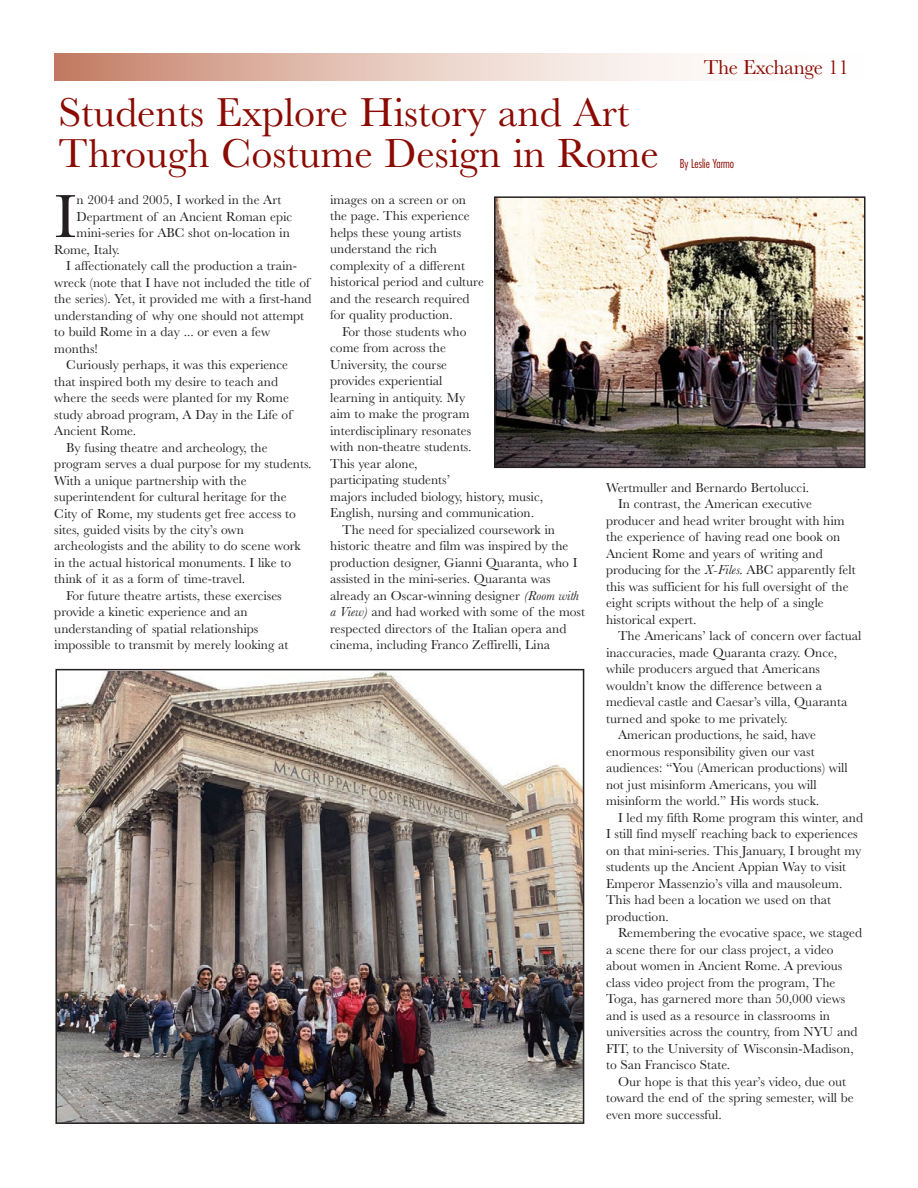
<style>
.page{position:relative;width:918px;height:1188px;background:#fff}
.page>*{position:absolute;margin:0;border:0;box-sizing:border-box;transform-origin:0 0}
.t1{font:63.3px "Baskerville";color:#231f20}
.t2{font:42px/40.5px "Baskerville";color:#8b0a02}
.t3{font:21px "Baskerville";letter-spacing:-.02em;color:#8b0a02}
.t4{font:13.5px/16.5px "Baskerville";color:#231f20}
.t5{font:300 condensed 12px "Futura Com";color:#8b0a02}
.s1{font-style:italic}
</style>
<div class="page">
<svg style="left:54px;top:54px;width:640px;height:27px"></svg>
<img style="left:497px;top:199px;width:366px;height:266px">
<div style="left:494px;top:196px;width:372px;height:272px;border:2px solid #231f20"></div>
<img style="left:58px;top:672px;width:523px;height:449px">
<div style="left:55px;top:669px;width:529px;height:455px;border:2px solid #231f20"></div>
<h2 class="t2" style="left:58px;top:93px;width:602px">Students Explore History and Art<br>Through Costume Design in Rome</h2>
<h3 class="t3" style="left:704px;top:55px;width:147px">The Exchange 11</h3>
<p class="t5" style="left:680px;top:156px;width:56px">By Leslie Yarmo</p>
<h1 class="t1" style="left:54px;top:180px;width:24px">I</h1>
<p class="t4" style="left:77px;top:191px;width:206px">n 2004 and 2005, I worked in the Art</p>
<p class="t4" style="left:77px;top:208px;width:217px">Department of an Ancient Roman epic</p>
<p class="t4" style="left:77px;top:224px;width:215px">mini-series for ABC shot on-location in</p>
<p class="t4" style="left:54px;top:241px;width:67px">Rome, Italy.</p>
<p class="t4" style="left:66px;top:257px;width:232px">I affectionately call the production a train-</p>
<p class="t4" style="left:54px;top:274px;width:257px">wreck (note that I have not included the title of</p>
<p class="t4" style="left:54px;top:290px;width:259px">the series). Yet, it provided me with a first-hand</p>
<p class="t4" style="left:54px;top:307px;width:251px">understanding of why one should not attempt</p>
<p class="t4" style="left:54px;top:323px;width:217px">to build Rome in a day ... or even a few</p>
<p class="t4" style="left:54px;top:340px;width:45px">months!</p>
<p class="t4" style="left:66px;top:356px;width:223px">Curiously perhaps, it was this experience</p>
<p class="t4" style="left:54px;top:373px;width:225px">that inspired both my desire to teach and</p>
<p class="t4" style="left:54px;top:389px;width:236px">where the seeds were planted for my Rome</p>
<p class="t4" style="left:54px;top:406px;width:239px">study abroad program, A Day in the Life of</p>
<p class="t4" style="left:54px;top:422px;width:83px">Ancient Rome.</p>
<p class="t4" style="left:66px;top:439px;width:203px">By fusing theatre and archeology, the</p>
<p class="t4" style="left:54px;top:455px;width:259px">program serves a dual purpose for my students.</p>
<p class="t4" style="left:54px;top:472px;width:194px">With a unique partnership with the</p>
<p class="t4" style="left:54px;top:488px;width:234px">superintendent for cultural heritage for the</p>
<p class="t4" style="left:54px;top:505px;width:243px">City of Rome, my students get free access to</p>
<p class="t4" style="left:54px;top:521px;width:191px">sites, guided visits by the city’s own</p>
<p class="t4" style="left:54px;top:538px;width:248px">archeologists and the ability to do scene work</p>
<p class="t4" style="left:54px;top:554px;width:238px">in the actual historical monuments. I like to</p>
<p class="t4" style="left:54px;top:571px;width:193px">think of it as a form of time-travel.</p>
<p class="t4" style="left:66px;top:587px;width:217px">For future theatre artists, these exercises</p>
<p class="t4" style="left:54px;top:604px;width:195px">provide a kinetic experience and an</p>
<p class="t4" style="left:54px;top:620px;width:206px">understanding of spatial relationships</p>
<p class="t4" style="left:54px;top:637px;width:236px">impossible to transmit by merely looking at</p>
<p class="t4" style="left:330px;top:191px;width:155px">images on a screen or on the page. This experience helps these young artists understand the rich complexity of a different historical period and culture and the research required for quality production.</p>
<p class="t4" style="left:342px;top:323px;width:126px">For those students who</p>
<p class="t4" style="left:330px;top:340px;width:117px">come from across the</p>
<p class="t4" style="left:330px;top:356px;width:118px">University, the course</p>
<p class="t4" style="left:330px;top:373px;width:114px">provides experiential</p>
<p class="t4" style="left:330px;top:389px;width:137px">learning in antiquity. My</p>
<p class="t4" style="left:330px;top:406px;width:141px">aim to make the program</p>
<p class="t4" style="left:330px;top:422px;width:143px">interdisciplinary resonates</p>
<p class="t4" style="left:330px;top:439px;width:143px">with non-theatre students.</p>
<p class="t4" style="left:330px;top:455px;width:89px">This year alone,</p>
<p class="t4" style="left:330px;top:472px;width:121px">participating students’</p>
<p class="t4" style="left:330px;top:488px;width:214px">majors included biology, history, music,</p>
<p class="t4" style="left:330px;top:505px;width:205px">English, nursing and communication.</p>
<p class="t4" style="left:342px;top:521px;width:214px">The need for specialized coursework in</p>
<p class="t4" style="left:330px;top:538px;width:240px">historic theatre and film was inspired by the</p>
<p class="t4" style="left:330px;top:554px;width:249px">production designer, Gianni Quaranta, who I</p>
<p class="t4" style="left:330px;top:571px;width:222px">assisted in the mini-series. Quaranta was</p>
<p class="t4" style="left:330px;top:587px;width:250px">already an Oscar-winning designer <span class="s1">(Room with</span></p>
<p class="t4" style="left:330px;top:604px;width:256px"><span class="s1">a View)</span> and had worked with some of the most</p>
<p class="t4" style="left:330px;top:620px;width:238px">respected directors of the Italian opera and</p>
<p class="t4" style="left:330px;top:637px;width:222px">cinema, including Franco Zeffirelli, Lina</p>
<p class="t4" style="left:606px;top:479px;width:205px">Wertmuller and Bernardo Bertolucci.</p>
<p class="t4" style="left:618px;top:496px;width:195px">In contrast, the American executive</p>
<p class="t4" style="left:606px;top:512px;width:240px">producer and head writer brought with him</p>
<p class="t4" style="left:606px;top:529px;width:236px">the experience of having read one book on</p>
<p class="t4" style="left:606px;top:545px;width:218px">Ancient Rome and years of writing and</p>
<p class="t4" style="left:606px;top:562px;width:251px">producing for the <span class="s1">X-Files.</span> ABC apparently felt</p>
<p class="t4" style="left:606px;top:578px;width:244px">this was sufficient for his full oversight of the</p>
<p class="t4" style="left:606px;top:595px;width:219px">eight scripts without the help of a single</p>
<p class="t4" style="left:606px;top:611px;width:92px">historical expert.</p>
<p class="t4" style="left:618px;top:628px;width:245px">The Americans’ lack of concern over factual</p>
<p class="t4" style="left:606px;top:644px;width:233px">inaccuracies, made Quaranta crazy. Once,</p>
<p class="t4" style="left:606px;top:661px;width:215px">while producers argued that Americans</p>
<p class="t4" style="left:606px;top:677px;width:218px">wouldn’t know the difference between a</p>
<p class="t4" style="left:606px;top:694px;width:243px">medieval castle and Caesar’s villa, Quaranta</p>
<p class="t4" style="left:606px;top:710px;width:183px">turned and spoke to me privately.</p>
<p class="t4" style="left:618px;top:727px;width:200px">American productions, he said, have</p>
<p class="t4" style="left:606px;top:743px;width:210px">enormous responsibility given our vast</p>
<p class="t4" style="left:606px;top:760px;width:243px">audiences: “You (American productions) will</p>
<p class="t4" style="left:606px;top:776px;width:212px">not just misinform Americans, you will</p>
<p class="t4" style="left:606px;top:793px;width:215px">misinform the world.” His words stuck.</p>
<p class="t4" style="left:618px;top:809px;width:247px">I led my fifth Rome program this winter, and</p>
<p class="t4" style="left:606px;top:826px;width:253px">I still find myself reaching back to experiences</p>
<p class="t4" style="left:606px;top:842px;width:257px">on that mini-series. This January, I brought my</p>
<p class="t4" style="left:606px;top:859px;width:242px">students up the Ancient Appian Way to visit</p>
<p class="t4" style="left:606px;top:875px;width:238px">Emperor Massenzio’s villa and mausoleum.</p>
<p class="t4" style="left:606px;top:892px;width:226px">This had been a location we used on that</p>
<p class="t4" style="left:606px;top:908px;width:64px">production.</p>
<p class="t4" style="left:618px;top:925px;width:246px">Remembering the evocative space, we staged</p>
<p class="t4" style="left:606px;top:941px;width:229px">a scene there for our class project, a video</p>
<p class="t4" style="left:606px;top:958px;width:238px">about women in Ancient Rome. A previous</p>
<p class="t4" style="left:606px;top:974px;width:231px">class video project from the program, The</p>
<p class="t4" style="left:606px;top:991px;width:241px">Toga, has garnered more than 50,000 views</p>
<p class="t4" style="left:606px;top:1007px;width:225px">and is used as a resource in classrooms in</p>
<p class="t4" style="left:606px;top:1024px;width:253px">universities across the country, from NYU and</p>
<p class="t4" style="left:606px;top:1040px;width:249px">FIT, to the University of Wisconsin-Madison,</p>
<p class="t4" style="left:606px;top:1057px;width:126px">to San Francisco State.</p>
<p class="t4" style="left:618px;top:1073px;width:230px">Our hope is that this year’s video, due out</p>
<p class="t4" style="left:606px;top:1090px;width:249px">toward the end of the spring semester, will be</p>
<p class="t4" style="left:606px;top:1106px;width:117px">even more successful.</p>
</div>
